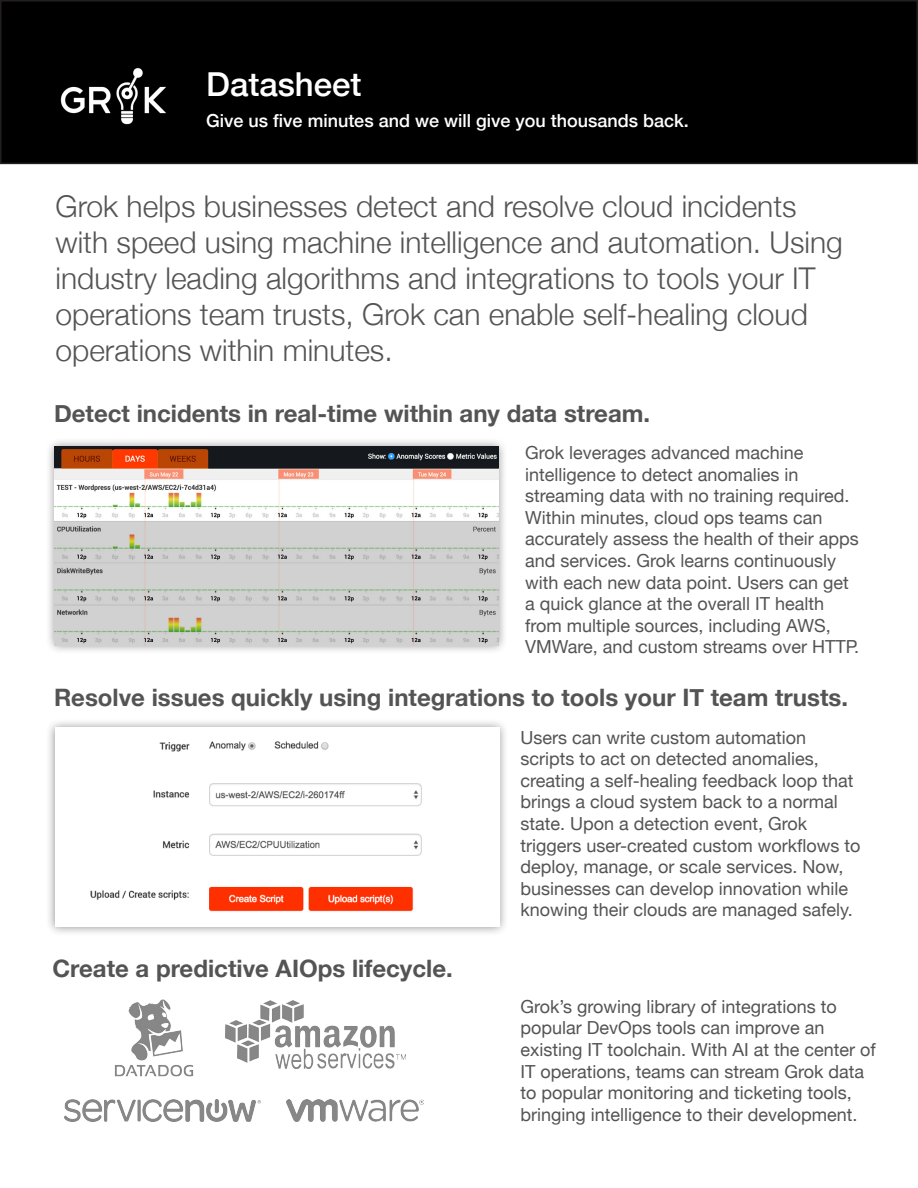
<style>
.page{position:relative;width:918px;height:1188px;background:#fff}
.page>*{position:absolute;margin:0;border:0;box-sizing:border-box;transform-origin:0 0}
.t1{font:500 33px "Helvetica Neue";color:#fff}
.t2{font:300 30px/36px "Helvetica Neue";color:#545454}
.t3{font:700 24px "Helvetica Neue";color:#545454}
.t4{font:18px/21.6px "Helvetica Neue";color:#545454}
.t5{font:500 18px "Helvetica Neue";color:#fff}
</style>
<div class="page">
<div style="left:1px;top:1px;width:916px;height:162px;background:#000"></div>
<div style="left:0;top:0;width:918px;height:164px;border:2px solid #231f20"></div>
<img style="left:60px;top:68px;width:106px;height:57px">
<div style="left:45px;top:437px;width:463px;height:218px;background:#231f20;opacity:.5"></div>
<img style="left:55px;top:447px;width:444px;height:198px">
<div style="left:46px;top:718px;width:463px;height:218px;background:#231f20;opacity:.5"></div>
<img style="left:56px;top:728px;width:443px;height:198px">
<img style="left:225px;top:1001px;width:181px;height:67px">
<img style="left:115px;top:999px;width:79px;height:78px">
<img style="left:65px;top:1100px;width:196px;height:22px">
<img style="left:287px;top:1100px;width:137px;height:22px">
<p class="t1" style="left:206px;top:58px;width:157px">Datasheet</p>
<p class="t5" style="left:206px;top:106px;width:484px">Give us five minutes and we will give you thousands back.</p>
<p class="t2" style="left:56px;top:186px;width:789px">Grok helps businesses detect and resolve cloud incidents with speed using machine intelligence and automation. Using industry leading algorithms and integrations to tools your IT operations team trusts, Grok can enable self-healing cloud operations within minutes.</p>
<p class="t3" style="left:54px;top:395px;width:598px">Detect incidents in real-time within any data stream.</p>
<p class="t4" style="left:525px;top:443px;width:336px">Grok leverages advanced machine intelligence to detect anomalies in streaming data with no training required.<br>Within minutes, cloud ops teams can accurately assess the health of their apps and services. Grok learns continuously with each new data point. Users can get a quick glance at the overall IT health from multiple sources, including AWS, VMWare, and custom streams over HTTP.</p>
<p class="t3" style="left:54px;top:679px;width:796px">Resolve issues quickly using integrations to tools your IT team trusts.</p>
<p class="t3" style="left:52px;top:949px;width:402px">Create a predictive AIOps lifecycle.</p>
<p class="t4" style="left:521px;top:727px;width:342px">Users can write custom automation scripts to act on detected anomalies, creating a self-healing feedback loop that brings a cloud system back to a normal state. Upon a detection event, Grok triggers user-created custom workflows to deploy, manage, or scale services. Now, businesses can develop innovation while knowing their clouds are managed safely.</p>
<p class="t4" style="left:521px;top:997px;width:357px">Grok’s growing library of integrations to popular DevOps tools can improve an existing IT toolchain. With AI at the center of IT operations, teams can stream Grok data to popular monitoring and ticketing tools, bringing intelligence to their development.</p>
</div>
